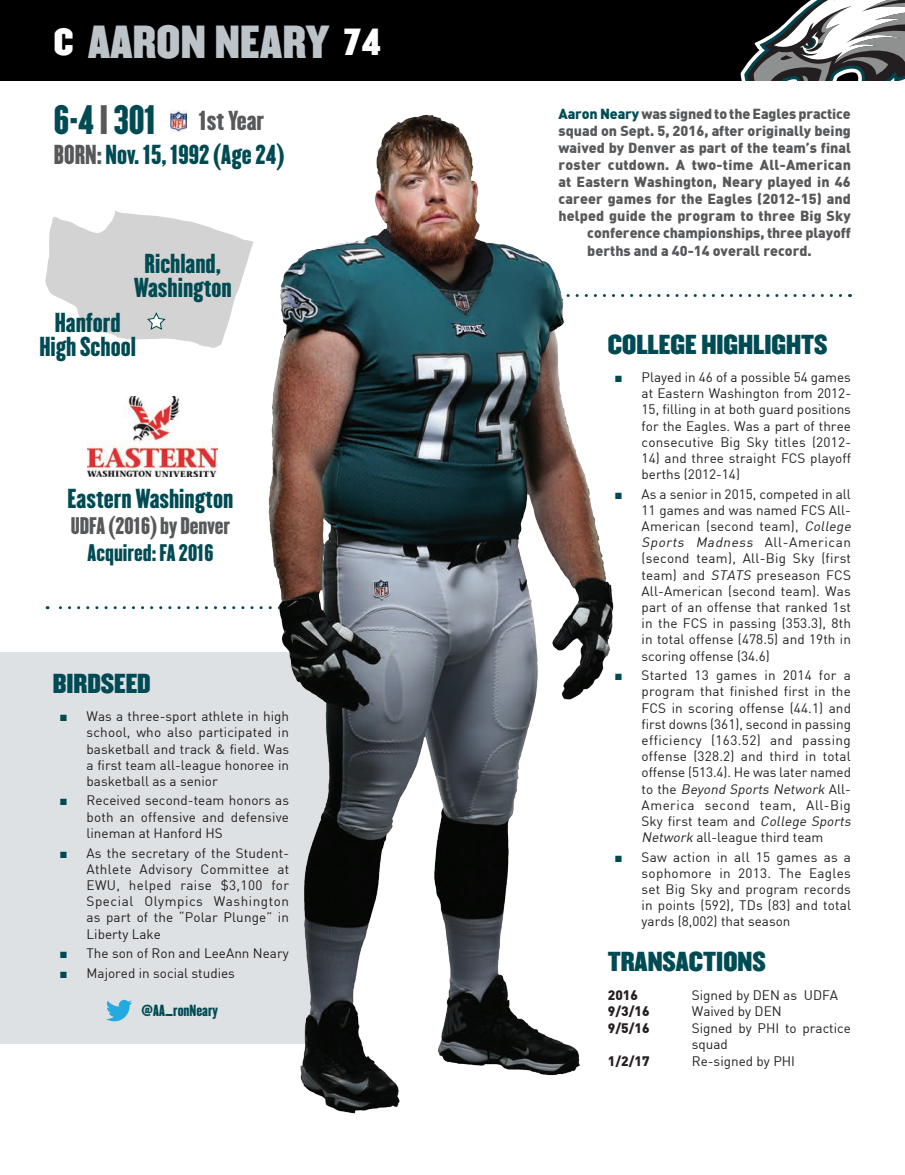
<style>
.page{position:relative;width:905px;height:1175px;background:#fff}
.page>*{position:absolute;margin:0;border:0;box-sizing:border-box;transform-origin:0 0}
.t1{font:40.5px "Champion HTF Middleweight";letter-spacing:.01em;color:#bcc4c9}
.t2{font:36px "Champion HTF Lightweight";color:#004b53}
.t3{font:24px/24px "Champion HTF Lightweight";color:#004b53;text-align:center}
.t4{font:24px "Champion HTF Middleweight";color:#004b53}
.t5{font:24px "Champion HTF Lightweight";color:#57585a}
.t6{font:21px "Champion HTF Lightweight";color:#57585a}
.t7{font:21px "Champion HTF Lightweight";color:#004b53}
.t8{font:900 14.25px "DIN";color:#57585a}
.t9{font:14.1px "Champion HTF Lightweight";color:#004b53}
.t10{font:13.5px/16.2px "DIN";letter-spacing:.005em;color:#231f20;text-align:justify}
.t11{font:900 13.5px "DIN";color:#231f20}
.s1{font-size:33px;color:#fff}
.s2{color:#57585a}
.s3{font-family:"Arial";color:#004b53}
.s4{color:#004b53}
.s5{font-style:italic}
</style>
<div class="page">
<div style="left:0;top:0;width:904px;height:80px;background:#000"></div>
<svg style="left:740px;top:0;width:164px;height:80px"></svg>
<img style="left:171px;top:111px;width:15px;height:20px">
<img style="left:87px;top:396px;width:130px;height:81px">
<svg style="left:621px;top:294px;width:219px;height:3px"></svg>
<svg style="left:47px;top:606px;width:216px;height:3px"></svg>
<div style="left:0;top:651px;width:344px;height:392px;background:#dde1e4"></div>
<svg style="left:106px;top:999px;width:26px;height:22px"></svg>
<svg style="left:45px;top:211px;width:208px;height:137px"></svg>
<img style="left:264px;top:114px;width:351px;height:1000px">
<h1 class="t1" style="left:54px;top:15px;width:328px"><span class="s1">C</span> AARON NEARY <span class="s1">74</span></h1>
<h2 class="t2" style="left:54px;top:97px;width:104px">6-4 <span class="s2">|</span> 301</h2>
<h3 class="t3" style="left:54px;top:143px;width:232px"><span class="s2">BORN:</span> Nov. 15, 1992 (Age 24)</h3>
<h3 class="t5" style="left:199px;top:105px;width:67px">1st Year</h3>
<h3 class="t3" style="left:134px;top:252px;width:99px">Richland,<br>Washington</h3>
<h3 class="t3" style="left:39px;top:311px;width:98px">Hanford<br>High School</h3>
<h3 class="t3" style="left:68px;top:487px;width:167px">Eastern Washington</h3>
<h3 class="t6" style="left:71px;top:512px;width:161px">UDFA (2016) by Denver</h3>
<h3 class="t7" style="left:87px;top:539px;width:127px">Acquired: FA 2016</h3>
<h3 class="t4" style="left:53px;top:667px;width:99px">BIRDSEED</h3>
<p class="t10" style="left:87px;top:708px;width:204px;text-indent:-27px"><span class="s3">■</span> Was a three-sport athlete in high school, who also participated in basketball and track &amp; field. Was a first team all-league honoree in basketball as a senior</p>
<p class="t10" style="left:87px;top:792px;width:204px;text-indent:-27px"><span class="s3">■</span> Received second-team honors as both an offensive and defensive lineman at Hanford HS</p>
<p class="t10" style="left:87px;top:844px;width:204px;text-indent:-27px"><span class="s3">■</span> As the secretary of the Student-Athlete Advisory Committee at EWU, helped raise $3,100 for Special Olympics Washington as part of the “Polar Plunge” in Liberty Lake</p>
<p class="t10" style="left:60px;top:945px;width:231px"><span class="s3">■</span> The son of Ron and LeeAnn Neary</p>
<p class="t10" style="left:60px;top:964px;width:177px"><span class="s3">■</span> Majored in social studies</p>
<p class="t9" style="left:142px;top:1001px;width:78px">@AA_ronNeary</p>
<p class="t8" style="left:558px;top:104px;width:294px"><span class="s4">Aaron Neary</span> was signed to the Eagles practice</p>
<p class="t8" style="left:558px;top:121px;width:294px">squad on Sept. 5, 2016, after originally being</p>
<p class="t8" style="left:558px;top:138px;width:294px">waived by Denver as part of the team’s final</p>
<p class="t8" style="left:558px;top:155px;width:294px">roster cutdown. A two-time All-American</p>
<p class="t8" style="left:558px;top:172px;width:294px">at Eastern Washington, Neary played in 46</p>
<p class="t8" style="left:558px;top:189px;width:294px">career games for the Eagles (2012-15) and</p>
<p class="t8" style="left:558px;top:207px;width:294px">helped guide the program to three Big Sky</p>
<p class="t8" style="left:587px;top:224px;width:265px">conference championships, three playoff</p>
<p class="t8" style="left:587px;top:241px;width:226px">berths and a 40-14 overall record.</p>
<h3 class="t4" style="left:608px;top:328px;width:221px">COLLEGE HIGHLIGHTS</h3>
<p class="t10" style="left:641px;top:368px;width:211px;text-indent:-27px"><span class="s3">■</span> Played in 46 of a possible 54 games at Eastern Washington from 2012- 15, filling in at both guard positions for the Eagles. Was a part of three consecutive Big Sky titles (2012-</p>
<p class="t10" style="left:641px;top:449px;width:211px">14) and three straight FCS playoff berths (2012-14)</p>
<p class="t10" style="left:641px;top:485px;width:214px;text-align:left;text-indent:-27px"><span class="s3">■</span> As a senior in 2015, competed in all<br>11 games and was named FCS All-<br>American (second team), <span class="s5">College<br>Sports Madness</span> All-American (second team), All-Big Sky (first team) and <span class="s5">STATS</span> preseason FCS<br>All-American (second team). Was part of an offense that ranked 1st in the FCS in passing (353.3), 8th in total offense (478.5) and 19th in scoring offense (34.6)</p>
<p class="t10" style="left:641px;top:667px;width:214px;text-align:left;text-indent:-27px"><span class="s3">■</span> Started 13 games in 2014 for a program that finished first in the<br>FCS in scoring offense (44.1) and first downs (361), second in passing efficiency (163.52) and passing offense (328.2) and third in total offense (513.4). He was later named t o t h e <span class="s5">Beyond Sports Network</span> A l l -<br>America second team, All-Big<br>Sky first team and <span class="s5">College Sports<br>Network</span> all-league third team</p>
<p class="t10" style="left:641px;top:848px;width:211px;text-indent:-27px"><span class="s3">■</span> Saw action in all 15 games as a sophomore in 2013. The Eagles set Big Sky and program records in points (592), TDs (83) and total yards (8,002) that season</p>
<h3 class="t4" style="left:608px;top:946px;width:159px">TRANSACTIONS</h3>
<p class="t11" style="left:608px;top:986px;width:32px">2016</p>
<p class="t10" style="left:691px;top:986px;width:148px">Signed by DEN as UDFA</p>
<p class="t11" style="left:608px;top:1002px;width:43px">9/3/16</p>
<p class="t10" style="left:691px;top:1003px;width:91px">Waived by DEN</p>
<p class="t11" style="left:608px;top:1019px;width:43px">9/5/16</p>
<p class="t10" style="left:691px;top:1019px;width:161px">Signed by PHI to practice squad</p>
<p class="t11" style="left:608px;top:1052px;width:43px">1/2/17</p>
<p class="t10" style="left:691px;top:1052px;width:105px">Re-signed by PHI</p>
</div>
